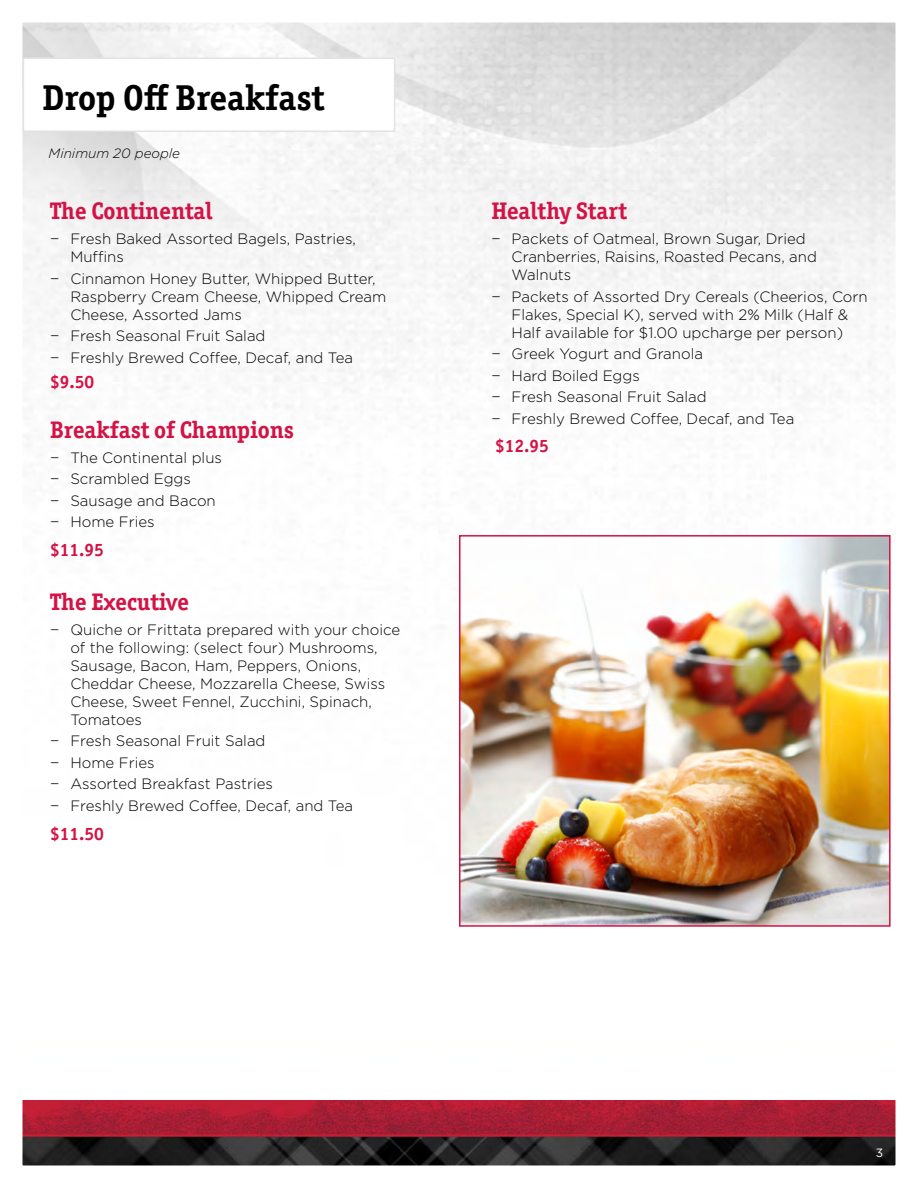
<style>
.page{position:relative;width:918px;height:1188px;background:#fff}
.page>*{position:absolute;margin:0;border:0;box-sizing:border-box;transform-origin:0 0}
.t1{font:700 36px "Officina Serif ITC Std";color:#000}
.t2{font:700 24px "Officina Serif ITC Std";color:#d31245}
.t3{font:700 18px "Officina Serif ITC Std";color:#d31245}
.t4{font:300 15px/18px "Gotham";color:#000}
.t5{font:italic 300 13.5px "Gotham";color:#000}
.t6{font:12px "Gotham";color:#fff}
</style>
<div class="page">
<img style="left:23px;top:23px;width:872px;height:1142px">
<div style="left:8px;top:1063px;width:901px;height:36px;background:#fff"></div>
<div style="left:23px;top:57px;width:372px;height:75px;background:#fff;border:2px solid #e2e3e4"></div>
<img style="left:462px;top:538px;width:426px;height:386px">
<div style="left:459px;top:535px;width:432px;height:392px;border:2px solid #d31245"></div>
<h1 class="t1" style="left:43px;top:75px;width:283px">Drop Off Breakfast</h1>
<p class="t5" style="left:49px;top:145px;width:133px">Minimum 20 people</p>
<h2 class="t2" style="left:50px;top:196px;width:164px">The Continental</h2>
<p class="t4" style="left:70px;top:230px;width:287px;text-indent:-20px">− Fresh Baked Assorted Bagels, Pastries,<br>Muffins</p>
<p class="t4" style="left:70px;top:269px;width:318px;text-indent:-20px">− Cinnamon Honey Butter, Whipped Butter,<br>Raspberry Cream Cheese, Whipped Cream<br>Cheese, Assorted Jams</p>
<p class="t4" style="left:50px;top:325px;width:304px;line-height:21.5px">− Fresh Seasonal Fruit Salad<br>− Freshly Brewed Coffee, Decaf, and Tea</p>
<p class="t3" style="left:50px;top:370px;width:45px">$9.50</p>
<h2 class="t2" style="left:50px;top:415px;width:245px">Breakfast of Champions</h2>
<p class="t4" style="left:50px;top:447px;width:173px;line-height:21.5px">− The Continental plus − Scrambled Eggs<br>− Sausage and Bacon − Home Fries</p>
<p class="t3" style="left:50px;top:539px;width:55px">$11.95</p>
<h2 class="t2" style="left:50px;top:587px;width:141px">The Executive</h2>
<p class="t4" style="left:70px;top:620px;width:331px;text-indent:-20px">− Quiche or Frittata prepared with your choice of the following: (select four) Mushrooms, Sausage, Bacon, Ham, Peppers, Onions, Cheddar Cheese, Mozzarella Cheese, Swiss Cheese, Sweet Fennel, Zucchini, Spinach, Tomatoes</p>
<p class="t4" style="left:50px;top:730px;width:304px;line-height:21.5px">− Fresh Seasonal Fruit Salad<br>− Home Fries<br>− Assorted Breakfast Pastries<br>− Freshly Brewed Coffee, Decaf, and Tea</p>
<p class="t3" style="left:50px;top:822px;width:55px">$11.50</p>
<h2 class="t2" style="left:491px;top:196px;width:137px">Healthy Start</h2>
<p class="t4" style="left:512px;top:230px;width:307px;text-indent:-20px">− Packets of Oatmeal, Brown Sugar, Dried<br>Cranberries, Raisins, Roasted Pecans, and<br>Walnuts</p>
<p class="t4" style="left:491px;top:287px;width:378px;text-align:center">− Packets of Assorted Dry Cereals (Cheerios, Corn<br>Flakes, Special K), served with 2% Milk (Half &amp;<br>Half available for $1.00 upcharge per person)</p>
<p class="t4" style="left:491px;top:343px;width:304px;line-height:21.5px">− Greek Yogurt and Granola<br>− Hard Boiled Eggs<br>− Fresh Seasonal Fruit Salad<br>− Freshly Brewed Coffee, Decaf, and Tea</p>
<p class="t3" style="left:495px;top:435px;width:55px">$12.95</p>
<p class="t6" style="left:876px;top:1145px;width:9px">3</p>
</div>
